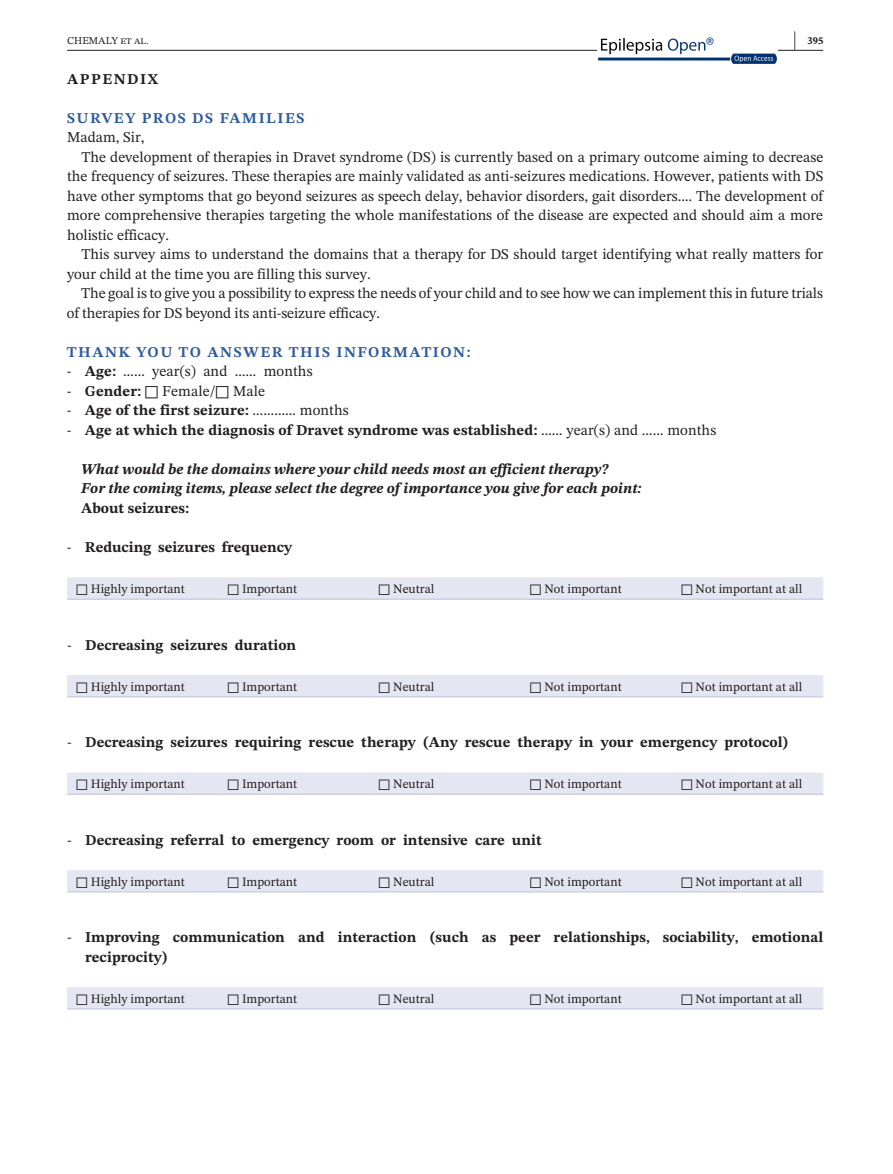
<style>
.page{position:relative;width:893px;height:1174px;background:#fff}
.page>*{position:absolute;margin:0;border:0;box-sizing:border-box;transform-origin:0 0}
.t1{font:15px "STIX Two Text";color:#231f20}
.t2{font:700 15px/19.5px "STIX Two Text";color:#231f20}
.t3{font:italic 700 15px/19.5px "STIX Two Text";color:#231f20}
.t4{font:700 15px "STIX Two Text";letter-spacing:.1em;color:#315c9c}
.t5{font:700 15px "STIX Two Text";letter-spacing:.1em;color:#231f20}
.t6{font:12.75px "STIX Two Text";color:#231f20}
.t7{font:10.5px "STIX Two Text";color:#231f20}
.t8{font:700 10.5px "STIX Two Text";color:#231f20}
.s1{font-size:21.6px}
.s2{font-weight:700}
.s3{font-family:"STIX"}
.s4{font-weight:400}
</style>
<div class="page">
<hr style="left:67px;top:50px;width:756px;height:1px;background:#231f20">
<img style="left:598px;top:37px;width:180px;height:27px">
<div style="left:67px;top:577px;width:756px;height:21px;background:#e4e6f1"></div>
<hr style="left:67px;top:598px;width:151px;height:2px;background:#cdd0e4">
<hr style="left:218px;top:598px;width:152px;height:2px;background:#cdd0e4">
<hr style="left:370px;top:598px;width:151px;height:2px;background:#cdd0e4">
<hr style="left:521px;top:598px;width:151px;height:2px;background:#cdd0e4">
<hr style="left:672px;top:598px;width:151px;height:2px;background:#cdd0e4">
<div style="left:67px;top:675px;width:756px;height:21px;background:#e4e6f1"></div>
<hr style="left:67px;top:696px;width:151px;height:1px;background:#cdd0e4">
<hr style="left:218px;top:696px;width:152px;height:1px;background:#cdd0e4">
<hr style="left:370px;top:696px;width:151px;height:1px;background:#cdd0e4">
<hr style="left:521px;top:696px;width:151px;height:1px;background:#cdd0e4">
<hr style="left:672px;top:696px;width:151px;height:1px;background:#cdd0e4">
<div style="left:67px;top:772px;width:756px;height:21px;background:#e4e6f1"></div>
<hr style="left:67px;top:793px;width:151px;height:2px;background:#cdd0e4">
<hr style="left:218px;top:793px;width:152px;height:2px;background:#cdd0e4">
<hr style="left:370px;top:793px;width:151px;height:2px;background:#cdd0e4">
<hr style="left:521px;top:793px;width:151px;height:2px;background:#cdd0e4">
<hr style="left:672px;top:793px;width:151px;height:2px;background:#cdd0e4">
<div style="left:67px;top:870px;width:756px;height:21px;background:#e4e6f1"></div>
<hr style="left:67px;top:891px;width:151px;height:1px;background:#cdd0e4">
<hr style="left:218px;top:891px;width:152px;height:1px;background:#cdd0e4">
<hr style="left:370px;top:891px;width:151px;height:1px;background:#cdd0e4">
<hr style="left:521px;top:891px;width:151px;height:1px;background:#cdd0e4">
<hr style="left:672px;top:891px;width:151px;height:1px;background:#cdd0e4">
<div style="left:67px;top:987px;width:756px;height:21px;background:#e4e6f1"></div>
<hr style="left:67px;top:1008px;width:151px;height:1px;background:#cdd0e4">
<hr style="left:218px;top:1008px;width:152px;height:1px;background:#cdd0e4">
<hr style="left:370px;top:1008px;width:151px;height:1px;background:#cdd0e4">
<hr style="left:521px;top:1008px;width:151px;height:1px;background:#cdd0e4">
<hr style="left:672px;top:1008px;width:151px;height:1px;background:#cdd0e4">
<p class="t7" style="left:67px;top:33px;width:83px">CHEMALY et al.</p>
<p class="t8" style="left:794px;top:33px;width:31px"><span class="s1">|</span> 395</p>
<p class="t5" style="left:67px;top:68px;width:93px">APPENDIX</p>
<p class="t4" style="left:67px;top:107px;width:239px">SURVEY PROS DS FAMILIES</p>
<p class="t1" style="left:67px;top:127px;width:79px">Madam, Sir,</p>
<p class="t1" style="left:81px;top:146px;width:743px">The development of therapies in Dravet syndrome (DS) is currently based on a primary outcome aiming to decrease</p>
<p class="t1" style="left:67px;top:166px;width:757px">the frequency of seizures. These therapies are mainly validated as anti-seizures medications. However, patients with DS</p>
<p class="t1" style="left:67px;top:185px;width:757px">have other symptoms that go beyond seizures as speech delay, behavior disorders, gait disorders…. The development of</p>
<p class="t1" style="left:67px;top:205px;width:757px">more comprehensive therapies targeting the whole manifestations of the disease are expected and should aim a more</p>
<p class="t1" style="left:67px;top:224px;width:103px">holistic efficacy.</p>
<p class="t1" style="left:81px;top:244px;width:743px">This survey aims to understand the domains that a therapy for DS should target identifying what really matters for</p>
<p class="t1" style="left:67px;top:263px;width:305px">your child at the time you are filling this survey.</p>
<p class="t1" style="left:81px;top:283px;width:743px">The goal is to give you a possibility to express the needs of your child and to see how we can implement this in future trials</p>
<p class="t1" style="left:67px;top:302px;width:315px">of therapies for DS beyond its anti-seizure efficacy.</p>
<p class="t4" style="left:67px;top:341px;width:405px">THANK YOU TO ANSWER THIS INFORMATION:</p>
<p class="t1" style="left:67px;top:361px;width:247px">- <span class="s2">Age:</span> …… year(s) and …… months</p>
<p class="t1" style="left:67px;top:380px;width:200px">- <span class="s2">Gender:</span> <span class="s3">□</span> Female/<span class="s3">□</span> Male</p>
<p class="t2" style="left:67px;top:401px;width:283px"><span class="s4">-</span> Age of the first seizure: <span class="s4">………… months</span></p>
<p class="t2" style="left:67px;top:420px;width:651px"><span class="s4">-</span> Age at which the diagnosis of Dravet syndrome was established: <span class="s4">…… year(s) and …… months</span></p>
<p class="t3" style="left:81px;top:459px;width:562px">What would be the domains where your child needs most an efficient therapy?<br>For the coming items, please select the degree of importance you give for each point:</p>
<p class="t2" style="left:81px;top:498px;width:109px">About seizures:</p>
<p class="t2" style="left:67px;top:537px;width:227px"><span class="s4">-</span> Reducing seizures frequency</p>
<p class="t6" style="left:76px;top:580px;width:110px"><span class="s3">□</span> Highly important</p>
<p class="t6" style="left:227px;top:580px;width:71px"><span class="s3">□</span> Important</p>
<p class="t6" style="left:379px;top:580px;width:57px"><span class="s3">□</span> Neutral</p>
<p class="t6" style="left:530px;top:580px;width:93px"><span class="s3">□</span> Not important</p>
<p class="t6" style="left:681px;top:580px;width:123px"><span class="s3">□</span> Not important at all</p>
<p class="t2" style="left:67px;top:635px;width:231px"><span class="s4">-</span> Decreasing seizures duration</p>
<p class="t6" style="left:76px;top:677px;width:110px"><span class="s3">□</span> Highly important</p>
<p class="t6" style="left:227px;top:677px;width:71px"><span class="s3">□</span> Important</p>
<p class="t6" style="left:379px;top:677px;width:57px"><span class="s3">□</span> Neutral</p>
<p class="t6" style="left:530px;top:677px;width:93px"><span class="s3">□</span> Not important</p>
<p class="t6" style="left:681px;top:677px;width:123px"><span class="s3">□</span> Not important at all</p>
<p class="t2" style="left:67px;top:732px;width:723px"><span class="s4">-</span> Decreasing seizures requiring rescue therapy (Any rescue therapy in your emergency protocol)</p>
<p class="t6" style="left:76px;top:775px;width:110px"><span class="s3">□</span> Highly important</p>
<p class="t6" style="left:227px;top:775px;width:71px"><span class="s3">□</span> Important</p>
<p class="t6" style="left:379px;top:775px;width:57px"><span class="s3">□</span> Neutral</p>
<p class="t6" style="left:530px;top:775px;width:93px"><span class="s3">□</span> Not important</p>
<p class="t6" style="left:681px;top:775px;width:123px"><span class="s3">□</span> Not important at all</p>
<p class="t2" style="left:67px;top:830px;width:476px"><span class="s4">-</span> Decreasing referral to emergency room or intensive care unit</p>
<p class="t6" style="left:76px;top:872px;width:110px"><span class="s3">□</span> Highly important</p>
<p class="t6" style="left:227px;top:872px;width:71px"><span class="s3">□</span> Important</p>
<p class="t6" style="left:379px;top:872px;width:57px"><span class="s3">□</span> Neutral</p>
<p class="t6" style="left:530px;top:872px;width:93px"><span class="s3">□</span> Not important</p>
<p class="t6" style="left:681px;top:872px;width:123px"><span class="s3">□</span> Not important at all</p>
<p class="t2" style="left:85px;top:927px;width:739px;text-indent:-18px"><span class="s4">-</span> Improving communication and interaction (such as peer relationships, sociability, emotional reciprocity)</p>
<p class="t6" style="left:76px;top:989px;width:110px"><span class="s3">□</span> Highly important</p>
<p class="t6" style="left:227px;top:989px;width:71px"><span class="s3">□</span> Important</p>
<p class="t6" style="left:379px;top:989px;width:57px"><span class="s3">□</span> Neutral</p>
<p class="t6" style="left:530px;top:989px;width:93px"><span class="s3">□</span> Not important</p>
<p class="t6" style="left:681px;top:989px;width:123px"><span class="s3">□</span> Not important at all</p>
</div>
